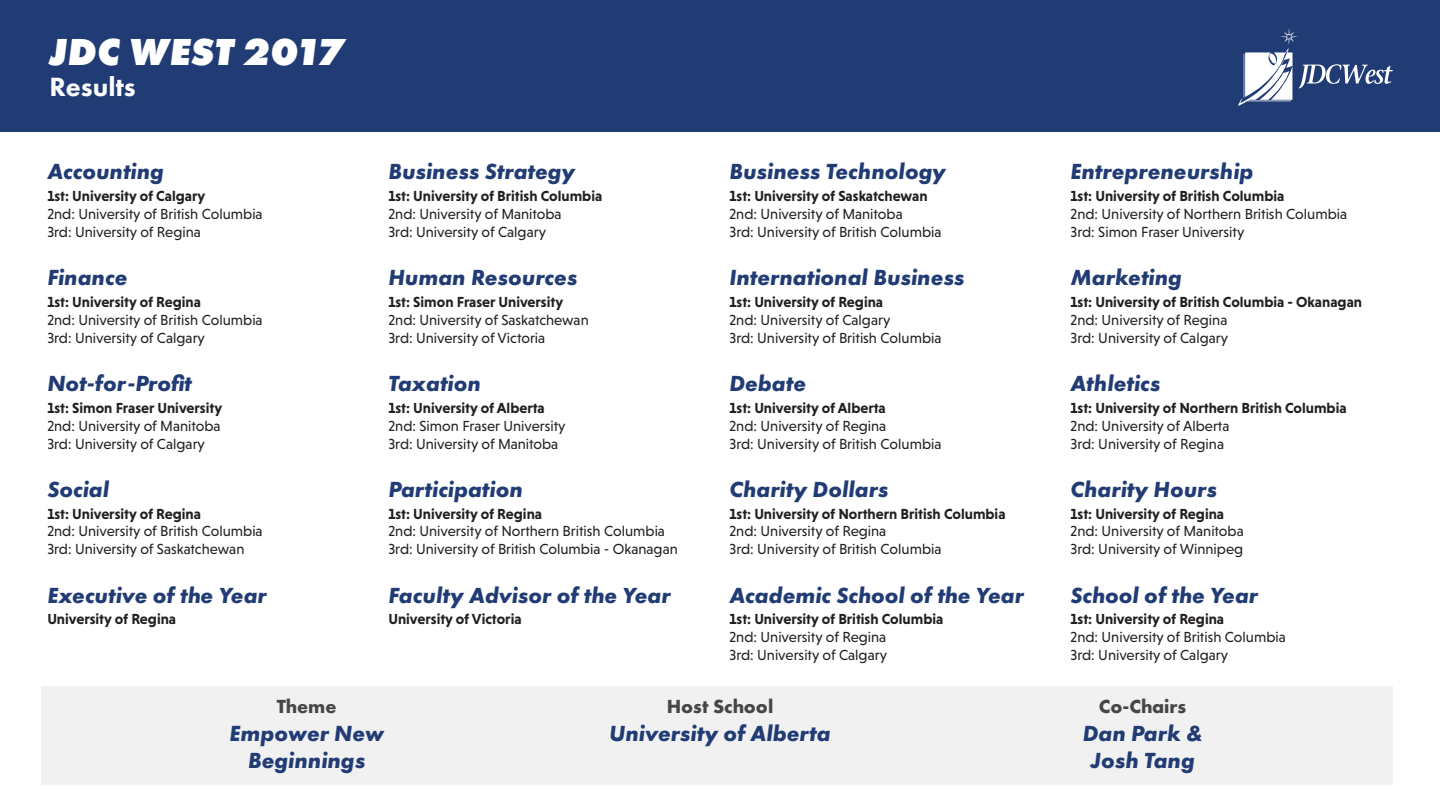
<style>
.page{position:relative;width:1440px;height:810px;background:#fff}
.page>*{position:absolute;margin:0;border:0;box-sizing:border-box;transform-origin:0 0}
.t1{font:italic 800 39px "Futura PT";color:#fff}
.t2{font:800 27.38px "Futura PT";color:#fff}
.t3{font:italic 700 22.73px/27.2px "Futura PT";color:#213c74;text-align:center}
.t4{font:700 19.73px "Futura PT";color:#464647}
.t5{font:14.85px/17.9px "Niveau Grotesk";color:#231f20}
.t6{font:700 14.85px "Niveau Grotesk";color:#231f20}
</style>
<div class="page">
<div style="left:41px;top:686px;width:1352px;height:98px;background:#f1f1f2"></div>
<div style="left:0;top:0;width:1440px;height:132px;background:#213c74"></div>
<svg style="left:1238px;top:28px;width:155px;height:78px"></svg>
<h1 class="t1" style="left:50px;top:27px;width:296px">JDC WEST 2017</h1>
<h2 class="t2" style="left:49px;top:69px;width:88px">Results</h2>
<h3 class="t3" style="left:47px;top:158px;width:118px">Accounting</h3>
<p class="t6" style="left:47px;top:188px;width:159px">1st: University of Calgary</p>
<p class="t5" style="left:47px;top:205px;width:217px">2nd: University of British Columbia<br>3rd: University of Regina</p>
<h3 class="t3" style="left:47px;top:264px;width:82px">Finance</h3>
<p class="t6" style="left:47px;top:294px;width:155px">1st: University of Regina</p>
<p class="t5" style="left:47px;top:311px;width:217px">2nd: University of British Columbia<br>3rd: University of Calgary</p>
<h3 class="t3" style="left:47px;top:370px;width:146px">Not-for-Profit</h3>
<p class="t6" style="left:47px;top:399px;width:176px">1st: Simon Fraser University</p>
<p class="t5" style="left:47px;top:417px;width:175px">2nd: University of Manitoba<br>3rd: University of Calgary</p>
<h3 class="t3" style="left:47px;top:475px;width:63px">Social</h3>
<p class="t6" style="left:47px;top:505px;width:155px">1st: University of Regina</p>
<p class="t5" style="left:47px;top:522px;width:217px">2nd: University of British Columbia<br>3rd: University of Saskatchewan</p>
<h3 class="t3" style="left:47px;top:581px;width:221px">Executive of the Year</h3>
<p class="t6" style="left:47px;top:611px;width:130px">University of Regina</p>
<h3 class="t3" style="left:388px;top:158px;width:188px">Business Strategy</h3>
<p class="t6" style="left:388px;top:188px;width:215px">1st: University of British Columbia</p>
<p class="t5" style="left:388px;top:205px;width:175px">2nd: University of Manitoba<br>3rd: University of Calgary</p>
<h3 class="t3" style="left:388px;top:264px;width:191px">Human Resources</h3>
<p class="t6" style="left:388px;top:294px;width:176px">1st: Simon Fraser University</p>
<p class="t5" style="left:388px;top:311px;width:202px">2nd: University of Saskatchewan<br>3rd: University of Victoria</p>
<h3 class="t3" style="left:388px;top:370px;width:94px">Taxation</h3>
<p class="t6" style="left:388px;top:399px;width:158px">1st: University of Alberta</p>
<p class="t5" style="left:388px;top:417px;width:179px">2nd: Simon Fraser University<br>3rd: University of Manitoba</p>
<h3 class="t3" style="left:388px;top:475px;width:136px">Participation</h3>
<p class="t6" style="left:388px;top:505px;width:155px">1st: University of Regina</p>
<p class="t5" style="left:388px;top:522px;width:291px">2nd: University of Northern British Columbia<br>3rd: University of British Columbia - Okanagan</p>
<h3 class="t3" style="left:388px;top:581px;width:284px">Faculty Advisor of the Year</h3>
<p class="t6" style="left:388px;top:611px;width:135px">University of Victoria</p>
<h3 class="t3" style="left:729px;top:158px;width:218px">Business Technology</h3>
<p class="t6" style="left:729px;top:188px;width:200px">1st: University of Saskatchewan</p>
<p class="t5" style="left:729px;top:205px;width:214px">2nd: University of Manitoba<br>3rd: University of British Columbia</p>
<h3 class="t3" style="left:729px;top:264px;width:237px">International Business</h3>
<p class="t6" style="left:729px;top:294px;width:155px">1st: University of Regina</p>
<p class="t5" style="left:729px;top:311px;width:214px">2nd: University of Calgary<br>3rd: University of British Columbia</p>
<h3 class="t3" style="left:729px;top:370px;width:78px">Debate</h3>
<p class="t6" style="left:729px;top:399px;width:158px">1st: University of Alberta</p>
<p class="t5" style="left:729px;top:417px;width:214px">2nd: University of Regina<br>3rd: University of British Columbia</p>
<h3 class="t3" style="left:729px;top:475px;width:161px">Charity Dollars</h3>
<p class="t6" style="left:729px;top:505px;width:278px">1st: University of Northern British Columbia</p>
<p class="t5" style="left:729px;top:522px;width:214px">2nd: University of Regina<br>3rd: University of British Columbia</p>
<h3 class="t3" style="left:729px;top:581px;width:296px">Academic School of the Year</h3>
<p class="t6" style="left:729px;top:611px;width:215px">1st: University of British Columbia</p>
<p class="t5" style="left:729px;top:628px;width:159px">2nd: University of Regina<br>3rd: University of Calgary</p>
<h3 class="t3" style="left:1071px;top:158px;width:184px">Entrepreneurship</h3>
<p class="t6" style="left:1071px;top:188px;width:215px">1st: University of British Columbia</p>
<p class="t5" style="left:1071px;top:205px;width:278px">2nd: University of Northern British Columbia<br>3rd: Simon Fraser University</p>
<h3 class="t3" style="left:1071px;top:264px;width:113px">Marketing</h3>
<p class="t6" style="left:1071px;top:294px;width:293px">1st: University of British Columbia - Okanagan</p>
<p class="t5" style="left:1071px;top:311px;width:159px">2nd: University of Regina<br>3rd: University of Calgary</p>
<h3 class="t3" style="left:1071px;top:370px;width:92px">Athletics</h3>
<p class="t6" style="left:1071px;top:399px;width:278px">1st: University of Northern British Columbia</p>
<p class="t5" style="left:1071px;top:417px;width:160px">2nd: University of Alberta<br>3rd: University of Regina</p>
<h3 class="t3" style="left:1071px;top:475px;width:148px">Charity Hours</h3>
<p class="t6" style="left:1071px;top:505px;width:155px">1st: University of Regina</p>
<p class="t5" style="left:1071px;top:522px;width:175px">2nd: University of Manitoba<br>3rd: University of Winnipeg</p>
<h3 class="t3" style="left:1071px;top:581px;width:189px">School of the Year</h3>
<p class="t6" style="left:1071px;top:611px;width:155px">1st: University of Regina</p>
<p class="t5" style="left:1071px;top:628px;width:217px">2nd: University of British Columbia<br>3rd: University of Calgary</p>
<h3 class="t4" style="left:277px;top:694px;width:61px">Theme</h3>
<h3 class="t4" style="left:667px;top:694px;width:108px">Host School</h3>
<h3 class="t4" style="left:1099px;top:694px;width:89px">Co-Chairs</h3>
<h3 class="t3" style="left:229px;top:719px;width:156px">Empower New<br>Beginnings</h3>
<h3 class="t3" style="left:609px;top:719px;width:223px">University of Alberta</h3>
<h3 class="t3" style="left:1083px;top:719px;width:121px">Dan Park &amp;<br>Josh Tang</h3>
</div>
